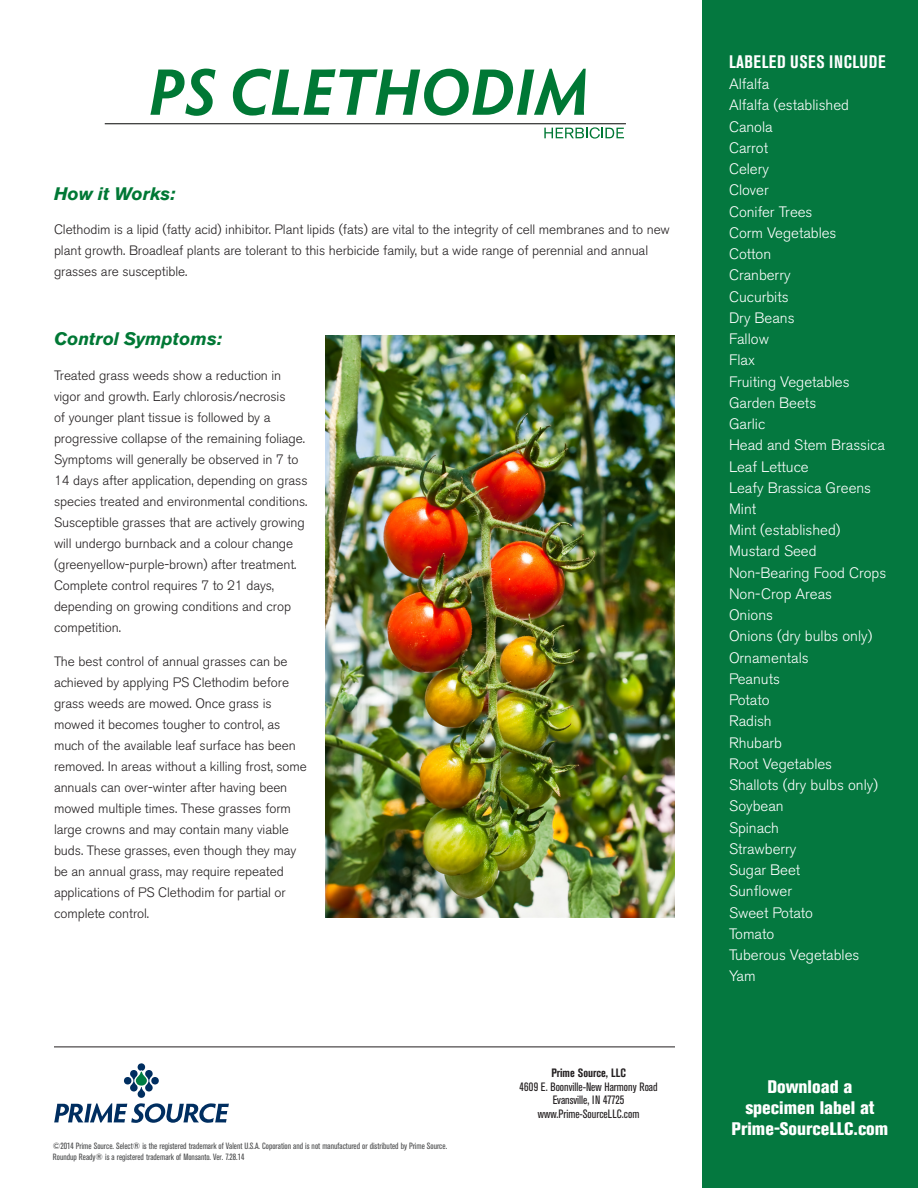
<style>
.page{position:relative;width:918px;height:1188px;background:#fff}
.page>*{position:absolute;margin:0;border:0;box-sizing:border-box;transform-origin:0 0}
.t1{font:800 condensed 18px/21px "Akzidenz Grotesk BE";color:#fff;text-align:center}
.t2{font:italic 700 18px "Akzidenz Grotesk BE";color:#007835}
.t3{font:700 condensed 18px "Akzidenz Grotesk BE";letter-spacing:.035em;color:#fff}
.t4{font:300 15px "Akzidenz Grotesk BE";color:#fff}
.t5{font:300 13.5px/21px "Akzidenz Grotesk BE";letter-spacing:-.005em;color:#231f20}
.t6{font:condensed 12px/13.5px "Akzidenz Grotesk BE";color:#231f20;text-align:center}
.t7{font:700 condensed 12px "Akzidenz Grotesk BE";color:#231f20}
.t8{font:condensed 9px "Akzidenz Grotesk BE";color:#4b4c4d}
</style>
<div class="page">
<hr style="left:54px;top:1047px;width:621px;height:1px;background:#231f20">
<div style="left:702px;top:0;width:216px;height:1188px;background:#04783f"></div>
<svg style="left:54px;top:1063px;width:175px;height:60px"></svg>
<svg style="left:150px;top:69px;width:66px;height:47px"></svg>
<svg style="left:233px;top:69px;width:353px;height:47px"></svg>
<hr style="left:105px;top:123px;width:521px;height:1px;background:#040503">
<svg style="left:544px;top:127px;width:80px;height:12px"></svg>
<img style="left:326px;top:336px;width:349px;height:581px">
<p class="t2" style="left:54px;top:182px;width:123px">How it Works:</p>
<p class="t5" style="left:54px;top:219px;width:617px">Clethodim is a lipid (fatty acid) inhibitor. Plant lipids (fats) are vital to the integrity of cell membranes and to new plant growth. Broadleaf plants are tolerant to this herbicide family, but a wide range of perennial and annual grasses are susceptible.</p>
<p class="t2" style="left:54px;top:328px;width:170px">Control Symptoms:</p>
<p class="t5" style="left:54px;top:365px;width:255px">Treated grass weeds show a reduction in vigor and growth. Early chlorosis/necrosis<br>of younger plant tissue is followed by a progressive collapse of the remaining foliage.<br>Symptoms will generally be observed in 7 to 14 days after application, depending on grass species treated and environmental conditions.<br>Susceptible grasses that are actively growing will undergo burnback and a colour change (greenyellow-purple-brown) after treatment.<br>Complete control requires 7 to 21 days, depending on growing conditions and crop competition.</p>
<p class="t5" style="left:54px;top:651px;width:254px">The best control of annual grasses can be achieved by applying PS Clethodim before grass weeds are mowed. Once grass is mowed it becomes tougher to control, as much of the available leaf surface has been removed. In areas without a killing frost, some annuals can over-winter after having been mowed multiple times. These grasses form large crowns and may contain many viable buds. These grasses, even though they may be an annual grass, may require repeated applications of PS Clethodim for partial or complete control.</p>
<p class="t8" style="left:53px;top:1141px;width:396px">©2014 Prime Source. Select® is the registered trademark of Valent U.S.A. Coporation and is not manufactured or distributed by Prime Source.</p>
<p class="t8" style="left:53px;top:1152px;width:193px">Roundup Ready® is a registered trademark of Monsanto. Ver. 7.28.14</p>
<p class="t7" style="left:551px;top:1066px;width:76px">Prime Source, LLC</p>
<p class="t6" style="left:519px;top:1080px;width:140px">4609 E. Boonville-New Harmony Road</p>
<p class="t6" style="left:538px;top:1094px;width:103px">Evansville, IN 47725 www.Prime-SourceLLC.com</p>
<p class="t3" style="left:729px;top:51px;width:158px">LABELED USES INCLUDE</p>
<p class="t4" style="left:729px;top:76px;width:42px">Alfalfa</p>
<p class="t4" style="left:729px;top:97px;width:122px">Alfalfa (established</p>
<p class="t4" style="left:729px;top:118px;width:45px">Canola</p>
<p class="t4" style="left:729px;top:139px;width:41px">Carrot</p>
<p class="t4" style="left:729px;top:161px;width:42px">Celery</p>
<p class="t4" style="left:729px;top:182px;width:41px">Clover</p>
<p class="t4" style="left:729px;top:203px;width:85px">Conifer Trees</p>
<p class="t4" style="left:729px;top:224px;width:109px">Corm Vegetables</p>
<p class="t4" style="left:729px;top:246px;width:44px">Cotton</p>
<p class="t4" style="left:729px;top:267px;width:63px">Cranberry</p>
<p class="t4" style="left:729px;top:288px;width:61px">Cucurbits</p>
<p class="t4" style="left:729px;top:309px;width:67px">Dry Beans</p>
<p class="t4" style="left:729px;top:330px;width:42px">Fallow</p>
<p class="t4" style="left:729px;top:352px;width:27px">Flax</p>
<p class="t4" style="left:729px;top:373px;width:122px">Fruiting Vegetables</p>
<p class="t4" style="left:729px;top:394px;width:89px">Garden Beets</p>
<p class="t4" style="left:729px;top:415px;width:38px">Garlic</p>
<p class="t4" style="left:729px;top:437px;width:157px">Head and Stem Brassica</p>
<p class="t4" style="left:729px;top:458px;width:81px">Leaf Lettuce</p>
<p class="t4" style="left:729px;top:479px;width:144px">Leafy Brassica Greens</p>
<p class="t4" style="left:729px;top:500px;width:29px">Mint</p>
<p class="t4" style="left:729px;top:522px;width:113px">Mint (established)</p>
<p class="t4" style="left:729px;top:543px;width:89px">Mustard Seed</p>
<p class="t4" style="left:729px;top:564px;width:159px">Non-Bearing Food Crops</p>
<p class="t4" style="left:729px;top:585px;width:105px">Non-Crop Areas</p>
<p class="t4" style="left:729px;top:607px;width:46px">Onions</p>
<p class="t4" style="left:729px;top:628px;width:145px">Onions (dry bulbs only)</p>
<p class="t4" style="left:729px;top:649px;width:81px">Ornamentals</p>
<p class="t4" style="left:729px;top:670px;width:52px">Peanuts</p>
<p class="t4" style="left:729px;top:692px;width:42px">Potato</p>
<p class="t4" style="left:729px;top:713px;width:44px">Radish</p>
<p class="t4" style="left:729px;top:734px;width:55px">Rhubarb</p>
<p class="t4" style="left:729px;top:755px;width:105px">Root Vegetables</p>
<p class="t4" style="left:729px;top:777px;width:151px">Shallots (dry bulbs only)</p>
<p class="t4" style="left:729px;top:798px;width:56px">Soybean</p>
<p class="t4" style="left:729px;top:819px;width:52px">Spinach</p>
<p class="t4" style="left:729px;top:840px;width:69px">Strawberry</p>
<p class="t4" style="left:729px;top:861px;width:73px">Sugar Beet</p>
<p class="t4" style="left:729px;top:883px;width:65px">Sunflower</p>
<p class="t4" style="left:729px;top:904px;width:86px">Sweet Potato</p>
<p class="t4" style="left:729px;top:925px;width:47px">Tomato</p>
<p class="t4" style="left:729px;top:946px;width:132px">Tuberous Vegetables</p>
<p class="t4" style="left:729px;top:968px;width:28px">Yam</p>
<p class="t1" style="left:745px;top:1076px;width:131px">Download a specimen label at</p>
<p class="t1" style="left:732px;top:1118px;width:158px">Prime-SourceLLC.com</p>
</div>
